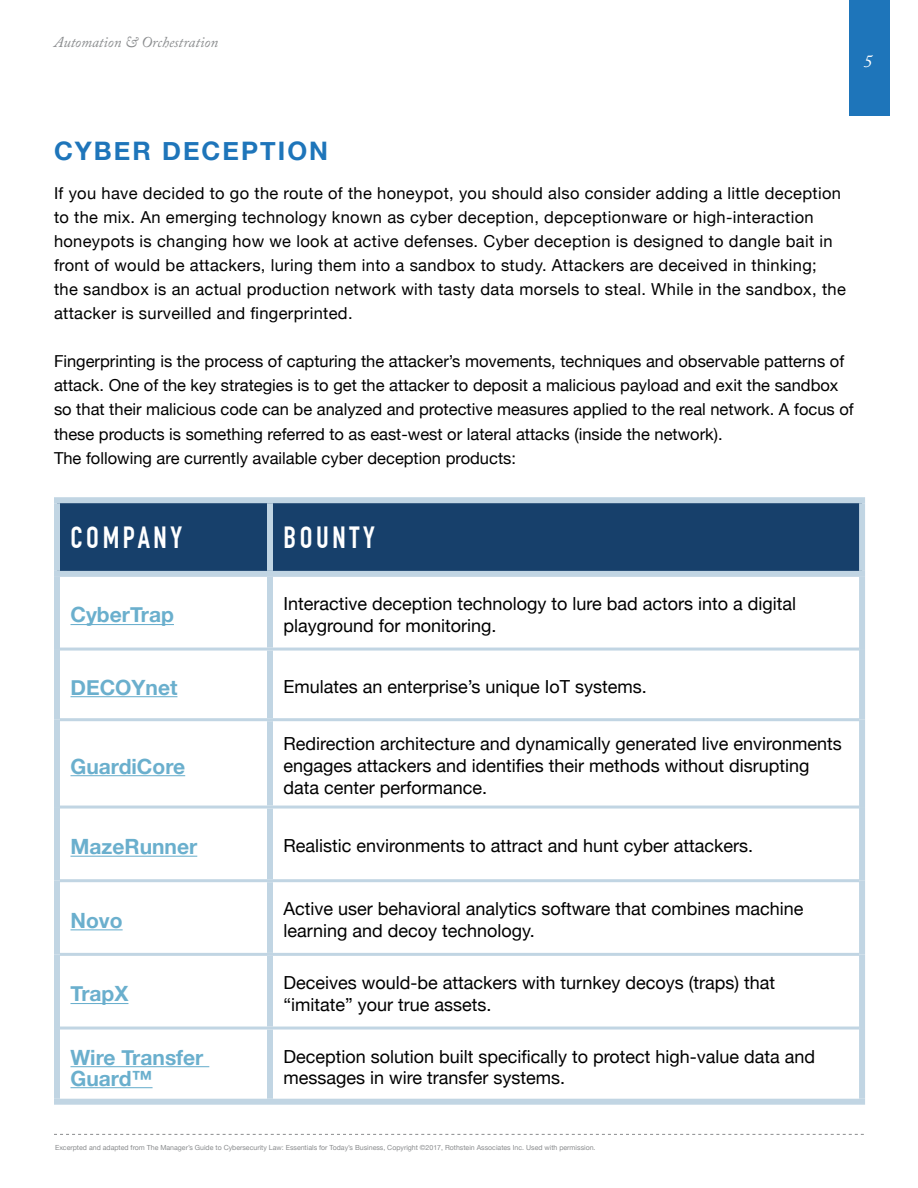
<style>
.page{position:relative;width:918px;height:1188px;background:#fff}
.page>*{position:absolute;margin:0;border:0;box-sizing:border-box;transform-origin:0 0}
.t1{font:700 30px "DIN Condensed";letter-spacing:.12em;color:#fff}
.t2{font:700 25.5px "Helvetica Neue";letter-spacing:.08em;color:#1e75ba}
.t3{font:700 21px/21px "Helvetica Neue";color:#6aafcd}
.t4{font:18px/21.6px "Helvetica Neue";color:#000}
.t5{font:italic 18px "Adobe Caslon Pro";color:#fff}
.t6{font:16.5px/24px "Helvetica Neue";letter-spacing:.02em;color:#000}
.t7{font:16.5px/24px "Helvetica Neue";color:#000}
.t8{font:italic 15px "Adobe Caslon Pro";color:#8a8c8e}
.t9{font:7.05px "Helvetica Neue";color:#8a8c8e}
</style>
<div class="page">
<div style="left:849px;top:0;width:41px;height:116px;background:#1e75ba"></div>
<svg style="left:54px;top:1134px;width:810px;height:1px"></svg>
<div style="left:60px;top:503px;width:799px;height:68px;background:#17406b"></div>
<div style="left:54px;top:497px;width:216px;height:6px;background:#c1d5e3"></div>
<div style="left:54px;top:503px;width:6px;height:68px;background:#c1d5e3"></div>
<div style="left:270px;top:497px;width:595px;height:6px;background:#c1d5e3"></div>
<div style="left:267px;top:503px;width:6px;height:68px;background:#c1d5e3"></div>
<div style="left:859px;top:503px;width:6px;height:68px;background:#c1d5e3"></div>
<div style="left:54px;top:571px;width:216px;height:6px;background:#c1d5e3"></div>
<div style="left:270px;top:571px;width:595px;height:6px;background:#c1d5e3"></div>
<div style="left:54px;top:577px;width:6px;height:72px;background:#c1d5e3"></div>
<div style="left:267px;top:577px;width:6px;height:71px;background:#c1d5e3"></div>
<div style="left:859px;top:577px;width:6px;height:72px;background:#c1d5e3"></div>
<div style="left:54px;top:649px;width:6px;height:71px;background:#c1d5e3"></div>
<div style="left:267px;top:651px;width:6px;height:67px;background:#c1d5e3"></div>
<div style="left:859px;top:649px;width:6px;height:71px;background:#c1d5e3"></div>
<div style="left:54px;top:720px;width:6px;height:87px;background:#c1d5e3"></div>
<div style="left:267px;top:721px;width:6px;height:85px;background:#c1d5e3"></div>
<div style="left:859px;top:720px;width:6px;height:87px;background:#c1d5e3"></div>
<div style="left:54px;top:807px;width:6px;height:74px;background:#c1d5e3"></div>
<div style="left:267px;top:809px;width:6px;height:70px;background:#c1d5e3"></div>
<div style="left:859px;top:807px;width:6px;height:74px;background:#c1d5e3"></div>
<div style="left:54px;top:881px;width:6px;height:73px;background:#c1d5e3"></div>
<div style="left:267px;top:882px;width:6px;height:71px;background:#c1d5e3"></div>
<div style="left:859px;top:881px;width:6px;height:73px;background:#c1d5e3"></div>
<div style="left:54px;top:954px;width:6px;height:74px;background:#c1d5e3"></div>
<div style="left:267px;top:956px;width:6px;height:71px;background:#c1d5e3"></div>
<div style="left:859px;top:954px;width:6px;height:74px;background:#c1d5e3"></div>
<div style="left:54px;top:1028px;width:6px;height:71px;background:#c1d5e3"></div>
<div style="left:267px;top:1030px;width:6px;height:69px;background:#c1d5e3"></div>
<div style="left:859px;top:1028px;width:6px;height:71px;background:#c1d5e3"></div>
<div style="left:54px;top:1099px;width:216px;height:6px;background:#c1d5e3"></div>
<div style="left:270px;top:1099px;width:595px;height:6px;background:#c1d5e3"></div>
<hr style="left:60px;top:648px;width:210px;height:3px;background:#c1d5e3">
<hr style="left:270px;top:648px;width:589px;height:3px;background:#c1d5e3">
<hr style="left:60px;top:718px;width:210px;height:3px;background:#c1d5e3">
<hr style="left:270px;top:718px;width:589px;height:3px;background:#c1d5e3">
<hr style="left:60px;top:806px;width:210px;height:3px;background:#c1d5e3">
<hr style="left:270px;top:806px;width:589px;height:3px;background:#c1d5e3">
<hr style="left:60px;top:879px;width:210px;height:3px;background:#c1d5e3">
<hr style="left:270px;top:879px;width:589px;height:3px;background:#c1d5e3">
<hr style="left:60px;top:953px;width:210px;height:3px;background:#c1d5e3">
<hr style="left:270px;top:953px;width:589px;height:3px;background:#c1d5e3">
<hr style="left:60px;top:1027px;width:210px;height:3px;background:#c1d5e3">
<hr style="left:270px;top:1027px;width:589px;height:3px;background:#c1d5e3">
<hr style="left:70px;top:624px;width:104px;height:1px;background:#6aafcd">
<hr style="left:70px;top:696px;width:107px;height:1px;background:#6aafcd">
<hr style="left:70px;top:775px;width:115px;height:1px;background:#6aafcd">
<hr style="left:70px;top:856px;width:127px;height:1px;background:#6aafcd">
<hr style="left:70px;top:929px;width:53px;height:1px;background:#6aafcd">
<hr style="left:70px;top:1003px;width:58px;height:1px;background:#6aafcd">
<hr style="left:70px;top:1066px;width:139px;height:1px;background:#6aafcd">
<hr style="left:70px;top:1087px;width:83px;height:1px;background:#6aafcd">
<p class="t8" style="left:54px;top:33px;width:166px">Automation &amp; Orchestration</p>
<p class="t5" style="left:864px;top:50px;width:10px">5</p>
<h2 class="t2" style="left:54px;top:130px;width:276px">CYBER DECEPTION</h2>
<p class="t6" style="left:54px;top:183px;width:793px">If you have decided to go the route of the honeypot, you should also consider adding a little deception to the mix. An emerging technology known as cyber deception, depceptionware or high-interaction honeypots is changing how we look at active defenses. Cyber deception is designed to dangle bait in front of would be attackers, luring them into a sandbox to study. Attackers are deceived in thinking;<br>the sandbox is an actual production network with tasty data morsels to steal. While in the sandbox, the attacker is surveilled and fingerprinted.</p>
<p class="t7" style="left:54px;top:351px;width:801px">Fingerprinting is the process of capturing the attacker’s movements, techniques and observable patterns of attack. One of the key strategies is to get the attacker to deposit a malicious payload and exit the sandbox so that their malicious code can be analyzed and protective measures applied to the real network. A focus of these products is something referred to as east-west or lateral attacks (inside the network).<br>The following are currently available cyber deception products:</p>
<h1 class="t1" style="left:70px;top:520px;width:113px">COMPANY</h1>
<h1 class="t1" style="left:284px;top:520px;width:93px">BOUNTY</h1>
<p class="t3" style="left:70px;top:605px;width:105px">CyberTrap</p>
<p class="t4" style="left:284px;top:594px;width:514px">Interactive deception technology to lure bad actors into a digital playground for monitoring.</p>
<p class="t3" style="left:70px;top:677px;width:108px">DECOYnet</p>
<p class="t4" style="left:284px;top:677px;width:365px">Emulates an enterprise’s unique IoT systems.</p>
<p class="t3" style="left:70px;top:756px;width:116px">GuardiCore</p>
<p class="t4" style="left:284px;top:734px;width:560px">Redirection architecture and dynamically generated live environments engages attackers and identifies their methods without disrupting data center performance.</p>
<p class="t3" style="left:70px;top:837px;width:128px">MazeRunner</p>
<p class="t4" style="left:284px;top:836px;width:471px">Realistic environments to attract and hunt cyber attackers.</p>
<p class="t3" style="left:70px;top:910px;width:54px">Novo</p>
<p class="t4" style="left:284px;top:899px;width:522px">Active user behavioral analytics software that combines machine learning and decoy technology.</p>
<p class="t3" style="left:70px;top:984px;width:59px">TrapX</p>
<p class="t4" style="left:284px;top:973px;width:493px">Deceives would-be attackers with turnkey decoys (traps) that “imitate” your true assets.</p>
<p class="t3" style="left:70px;top:1047px;width:134px">Wire Transfer<br>Guard™</p>
<p class="t4" style="left:284px;top:1046px;width:533px">Deception solution built specifically to protect high-value data and messages in wire transfer systems.</p>
<p class="t9" style="left:55px;top:1142px;width:542px">Excerpted and adapted from The Manager’s Guide to Cybersecurity Law: Essentials for Today’s Business, Copyright ©2017, Rothstein Associates Inc. Used with permission.</p>
</div>
